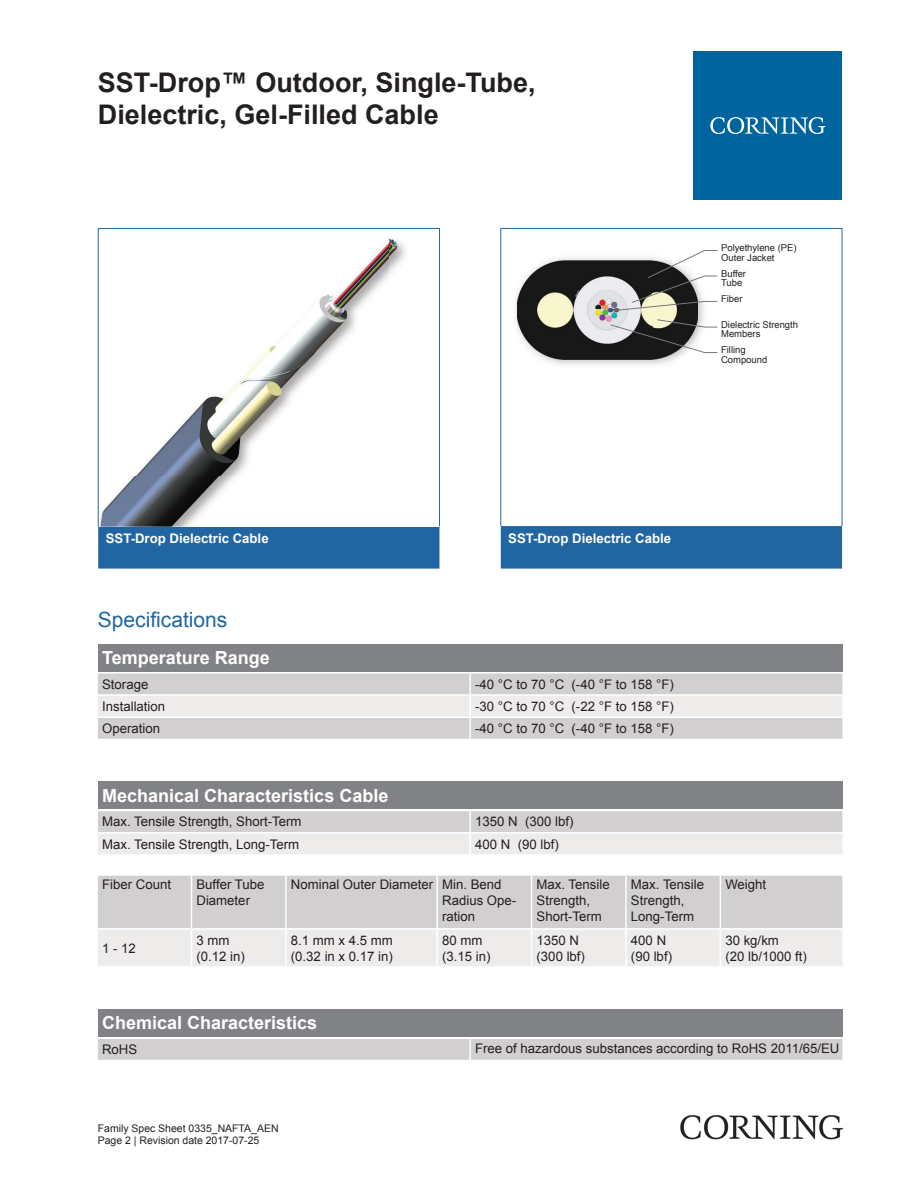
<style>
.page{position:relative;width:919px;height:1187px;background:#fff}
.page>*{position:absolute;margin:0;border:0;box-sizing:border-box;transform-origin:0 0}
.t1{font:700 27px/32.4px "Arial";color:#231f20}
.t2{font:21px "Arial";color:#2166a2}
.t3{font:700 18px "Arial";color:#fff}
.t4{font:13.2px/15.9px "Arial";color:#231f20}
.t5{font:700 13.2px "Arial";color:#fff}
.t6{font:10.5px/12.6px "Arial";color:#231f20}
.t7{font:9.45px/9.4px "Arial";color:#231f20}
</style>
<div class="page">
<svg style="left:98px;top:526px;width:744px;height:42px;background:#3574aa"></svg>
<hr style="left:98px;top:229px;width:1px;height:297px;background:#2166a2">
<hr style="left:439px;top:229px;width:1px;height:297px;background:#2166a2">
<hr style="left:500px;top:229px;width:1px;height:297px;background:#2166a2">
<hr style="left:841px;top:229px;width:1px;height:297px;background:#2166a2">
<hr style="left:98px;top:228px;width:342px;height:1px;background:#2166a2">
<hr style="left:500px;top:228px;width:342px;height:1px;background:#2166a2">
<img style="left:99px;top:238px;width:307px;height:288px">
<img style="left:515px;top:257px;width:160px;height:108px">
<img style="left:517px;top:261px;width:168px;height:98px">
<svg style="left:609px;top:250px;width:108px;height:103px"></svg>
<div style="left:98px;top:643px;width:744px;height:28px;background:#808285"></div>
<div style="left:98px;top:673px;width:744px;height:65px;background:#d1cfcf"></div>
<div style="left:98px;top:695px;width:744px;height:21px;background:#edeceb"></div>
<hr style="left:469px;top:673px;width:2px;height:21px;background:#fff">
<hr style="left:469px;top:695px;width:2px;height:21px;background:#fff">
<hr style="left:469px;top:718px;width:2px;height:20px;background:#fff">
<hr style="left:98px;top:694px;width:372px;height:1px;background:#fff">
<hr style="left:470px;top:694px;width:372px;height:1px;background:#fff">
<hr style="left:98px;top:716px;width:372px;height:2px;background:#fff">
<hr style="left:470px;top:716px;width:372px;height:2px;background:#fff">
<div style="left:98px;top:781px;width:744px;height:28px;background:#808285"></div>
<svg style="left:98px;top:811px;width:744px;height:43px;background:#dfdedd"></svg>
<hr style="left:469px;top:811px;width:2px;height:21px;background:#fff">
<hr style="left:469px;top:833px;width:2px;height:21px;background:#fff">
<hr style="left:98px;top:832px;width:372px;height:1px;background:#fff">
<hr style="left:470px;top:832px;width:372px;height:1px;background:#fff">
<svg style="left:98px;top:875px;width:744px;height:91px;background:#dddbdb"></svg>
<hr style="left:191px;top:875px;width:1px;height:53px;background:#fff">
<hr style="left:285px;top:875px;width:1px;height:53px;background:#fff">
<hr style="left:436px;top:875px;width:2px;height:53px;background:#fff">
<hr style="left:530px;top:875px;width:2px;height:53px;background:#fff">
<hr style="left:625px;top:875px;width:1px;height:53px;background:#fff">
<hr style="left:719px;top:875px;width:2px;height:53px;background:#fff">
<hr style="left:191px;top:929px;width:1px;height:37px;background:#fff">
<hr style="left:285px;top:929px;width:1px;height:37px;background:#fff">
<hr style="left:436px;top:929px;width:2px;height:37px;background:#fff">
<hr style="left:530px;top:929px;width:2px;height:37px;background:#fff">
<hr style="left:625px;top:929px;width:1px;height:37px;background:#fff">
<hr style="left:719px;top:929px;width:2px;height:37px;background:#fff">
<hr style="left:98px;top:928px;width:93px;height:1px;background:#fff">
<hr style="left:191px;top:928px;width:95px;height:1px;background:#fff">
<hr style="left:286px;top:928px;width:151px;height:1px;background:#fff">
<hr style="left:437px;top:928px;width:94px;height:1px;background:#fff">
<hr style="left:531px;top:928px;width:95px;height:1px;background:#fff">
<hr style="left:626px;top:928px;width:94px;height:1px;background:#fff">
<hr style="left:720px;top:928px;width:122px;height:1px;background:#fff">
<div style="left:98px;top:1009px;width:744px;height:27px;background:#808285"></div>
<div style="left:98px;top:1039px;width:744px;height:20px;background:#d1cfcf"></div>
<hr style="left:469px;top:1038px;width:2px;height:21px;background:#fff">
<div style="left:693px;top:51px;width:149px;height:149px;background:#00649e"></div>
<svg style="left:710px;top:117px;width:115px;height:17px"></svg>
<img style="left:680px;top:1115px;width:162px;height:24px">
<h1 class="t1" style="left:98px;top:66px;width:439px">SST-Drop™ Outdoor, Single-Tube,<br>Dielectric, Gel-Filled Cable</h1>
<p class="t7" style="left:721px;top:243px;width:77px">Polyethylene (PE)<br>Outer Jacket</p>
<p class="t7" style="left:721px;top:269px;width:26px">Buffer<br>Tube</p>
<p class="t7" style="left:721px;top:294px;width:23px">Fiber</p>
<p class="t7" style="left:721px;top:320px;width:78px">Dielectric Strength<br>Members</p>
<p class="t7" style="left:721px;top:345px;width:48px">Filling<br>Compound</p>
<p class="t5" style="left:106px;top:529px;width:164px">SST-Drop Dielectric Cable</p>
<p class="t5" style="left:508px;top:529px;width:164px">SST-Drop Dielectric Cable</p>
<h2 class="t2" style="left:98px;top:604px;width:131px">Specifications</h2>
<h3 class="t3" style="left:102px;top:645px;width:169px">Temperature Range</h3>
<p class="t4" style="left:102px;top:676px;width:48px">Storage</p>
<p class="t4" style="left:475px;top:676px;width:200px">-40 °C to 70 °C (-40 °F to 158 °F)</p>
<p class="t4" style="left:102px;top:698px;width:65px">Installation</p>
<p class="t4" style="left:475px;top:698px;width:200px">-30 °C to 70 °C (-22 °F to 158 °F)</p>
<p class="t4" style="left:102px;top:720px;width:59px">Operation</p>
<p class="t4" style="left:475px;top:720px;width:200px">-40 °C to 70 °C (-40 °F to 158 °F)</p>
<h3 class="t3" style="left:102px;top:782px;width:288px">Mechanical Characteristics Cable</h3>
<p class="t4" style="left:102px;top:813px;width:201px">Max. Tensile Strength, Short-Term</p>
<p class="t4" style="left:475px;top:813px;width:100px">1350 N (300 lbf)</p>
<p class="t4" style="left:102px;top:835px;width:199px">Max. Tensile Strength, Long-Term</p>
<p class="t4" style="left:475px;top:835px;width:85px">400 N (90 lbf)</p>
<p class="t4" style="left:102px;top:876px;width:70px">Fiber Count</p>
<p class="t4" style="left:196px;top:876px;width:69px">Buffer Tube<br>Diameter</p>
<p class="t4" style="left:442px;top:876px;width:76px;text-indent:-151px">Nominal Outer Diameter Min. Bend<br>Radius Ope&shy;ration</p>
<p class="t4" style="left:536px;top:876px;width:75px">Max. Tensile<br>Strength,<br>Short-Term</p>
<p class="t4" style="left:631px;top:876px;width:75px">Max. Tensile<br>Strength,<br>Long-Term</p>
<p class="t4" style="left:725px;top:876px;width:42px">Weight</p>
<p class="t4" style="left:102px;top:939px;width:35px">1 - 12</p>
<p class="t4" style="left:196px;top:932px;width:50px">3 mm (0.12 in)</p>
<p class="t4" style="left:291px;top:932px;width:103px">8.1 mm x 4.5 mm (0.32 in x 0.17 in)</p>
<p class="t4" style="left:442px;top:932px;width:50px">80 mm (3.15 in)</p>
<p class="t4" style="left:536px;top:932px;width:50px">1350 N (300 lbf)</p>
<p class="t4" style="left:631px;top:932px;width:43px">400 N (90 lbf)</p>
<p class="t4" style="left:725px;top:932px;width:83px">30 kg/km<br>(20 lb/1000 ft)</p>
<h3 class="t3" style="left:102px;top:1010px;width:217px">Chemical Characteristics</h3>
<p class="t4" style="left:102px;top:1041px;width:37px">RoHS</p>
<p class="t4" style="left:475px;top:1039px;width:366px">Free of hazardous substances according to RoHS 2011/65/EU</p>
<p class="t6" style="left:98px;top:1121px;width:182px">Family Spec Sheet 0335_NAFTA_AEN<br>Page 2 | Revision date 2017-07-25</p>
</div>
